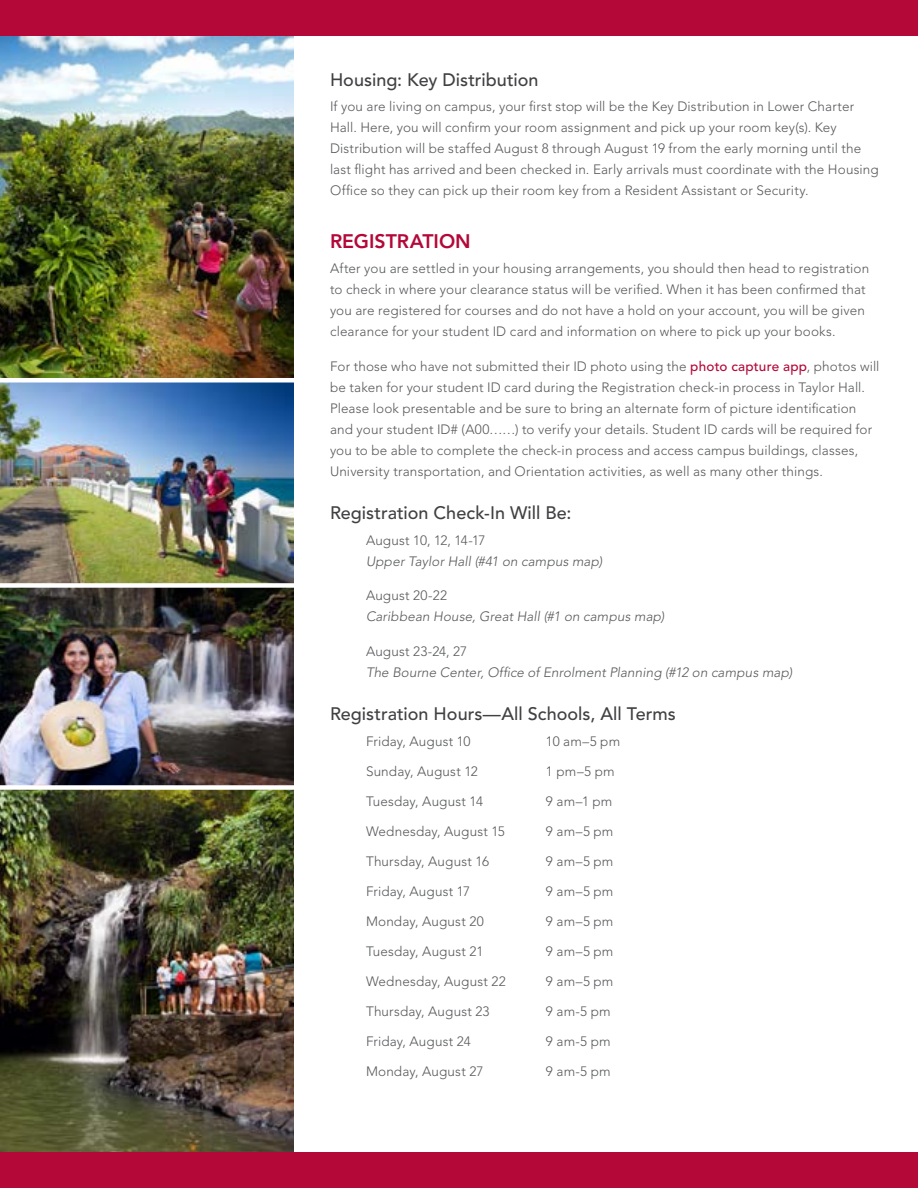
<style>
.page{position:relative;width:918px;height:1188px;background:#fff}
.page>*{position:absolute;margin:0;border:0;box-sizing:border-box;transform-origin:0 0}
.t1{font:800 19.5px "Avenir LT Std";color:#b30838}
.t2{font:500 18px "Avenir LT Std";color:#414042}
.t3{font:300 13.5px/21px "Avenir LT Std";letter-spacing:.01em;color:#58595b}
.t4{font:italic 300 13.5px "Avenir LT Std";letter-spacing:.01em;color:#58595b}
.s1{font-weight:500;color:#b30838}
</style>
<div class="page">
<img style="left:0;top:36px;width:294px;height:342px">
<img style="left:0;top:382px;width:294px;height:201px">
<img style="left:0;top:588px;width:294px;height:564px">
<div style="left:0;top:1152px;width:918px;height:36px;background:#b30838"></div>
<div style="left:0;top:785px;width:294px;height:5px;background:#fff"></div>
<div style="left:0;top:0;width:918px;height:36px;background:#b30838"></div>
<h2 class="t2" style="left:330px;top:69px;width:210px">Housing: Key Distribution</h2>
<p class="t3" style="left:330px;top:96px;width:550px">If you are living on campus, your first stop will be the Key Distribution in Lower Charter Hall. Here, you will confirm your room assignment and pick up your room key(s). Key Distribution will be staffed August 8 through August 19 from the early morning until the last flight has arrived and been checked in. Early arrivals must coordinate with the Housing Office so they can pick up their room key from a Resident Assistant or Security.</p>
<h1 class="t1" style="left:330px;top:229px;width:142px">REGISTRATION</h1>
<p class="t3" style="left:330px;top:258px;width:541px">After you are settled in your housing arrangements, you should then head to registration to check in where your clearance status will be verified. When it has been confirmed that you are registered for courses and do not have a hold on your account, you will be given clearance for your student ID card and information on where to pick up your books.</p>
<p class="t3" style="left:330px;top:356px;width:551px">For those who have not submitted their ID photo using the <span class="s1">photo capture app</span>, photos will be taken for your student ID card during the Registration check-in process in Taylor Hall.<br>Please look presentable and be sure to bring an alternate form of picture identification and your student ID# (A00……) to verify your details. Student ID cards will be required for you to be able to complete the check-in process and access campus buildings, classes, University transportation, and Orientation activities, as well as many other things.</p>
<h2 class="t2" style="left:330px;top:502px;width:243px">Registration Check-In Will Be:</h2>
<p class="t3" style="left:366px;top:530px;width:121px">August 10, 12, 14-17</p>
<p class="t4" style="left:366px;top:553px;width:238px">Upper Taylor Hall (#41 on campus map)</p>
<p class="t3" style="left:366px;top:585px;width:83px">August 20-22</p>
<p class="t4" style="left:366px;top:609px;width:300px">Caribbean House, Great Hall (#1 on campus map)</p>
<p class="t3" style="left:366px;top:641px;width:103px">August 23-24, 27</p>
<p class="t4" style="left:366px;top:664px;width:428px">The Bourne Center, Office of Enrolment Planning (#12 on campus map)</p>
<h2 class="t2" style="left:330px;top:703px;width:347px">Registration Hours—All Schools, All Terms</h2>
<p class="t3" style="left:366px;top:731px;width:106px">Friday, August 10</p>
<p class="t3" style="left:546px;top:731px;width:76px">10 am–5 pm</p>
<p class="t3" style="left:366px;top:761px;width:113px">Sunday, August 12</p>
<p class="t3" style="left:546px;top:761px;width:70px">1 pm–5 pm</p>
<p class="t3" style="left:366px;top:790px;width:119px">Tuesday, August 14</p>
<p class="t3" style="left:546px;top:790px;width:68px">9 am–1 pm</p>
<p class="t3" style="left:366px;top:820px;width:140px">Wednesday, August 15</p>
<p class="t3" style="left:546px;top:820px;width:69px">9 am–5 pm</p>
<p class="t3" style="left:366px;top:850px;width:125px">Thursday, August 16</p>
<p class="t3" style="left:546px;top:850px;width:69px">9 am–5 pm</p>
<p class="t3" style="left:366px;top:880px;width:106px">Friday, August 17</p>
<p class="t3" style="left:546px;top:880px;width:69px">9 am–5 pm</p>
<p class="t3" style="left:366px;top:910px;width:119px">Monday, August 20</p>
<p class="t3" style="left:546px;top:910px;width:69px">9 am–5 pm</p>
<p class="t3" style="left:366px;top:940px;width:119px">Tuesday, August 21</p>
<p class="t3" style="left:546px;top:940px;width:69px">9 am–5 pm</p>
<p class="t3" style="left:366px;top:970px;width:141px">Wednesday, August 22</p>
<p class="t3" style="left:546px;top:970px;width:69px">9 am–5 pm</p>
<p class="t3" style="left:366px;top:1000px;width:125px">Thursday, August 23</p>
<p class="t3" style="left:546px;top:1000px;width:66px">9 am-5 pm</p>
<p class="t3" style="left:366px;top:1030px;width:106px">Friday, August 24</p>
<p class="t3" style="left:546px;top:1030px;width:66px">9 am-5 pm</p>
<p class="t3" style="left:366px;top:1060px;width:119px">Monday, August 27</p>
<p class="t3" style="left:546px;top:1060px;width:66px">9 am-5 pm</p>
</div>
